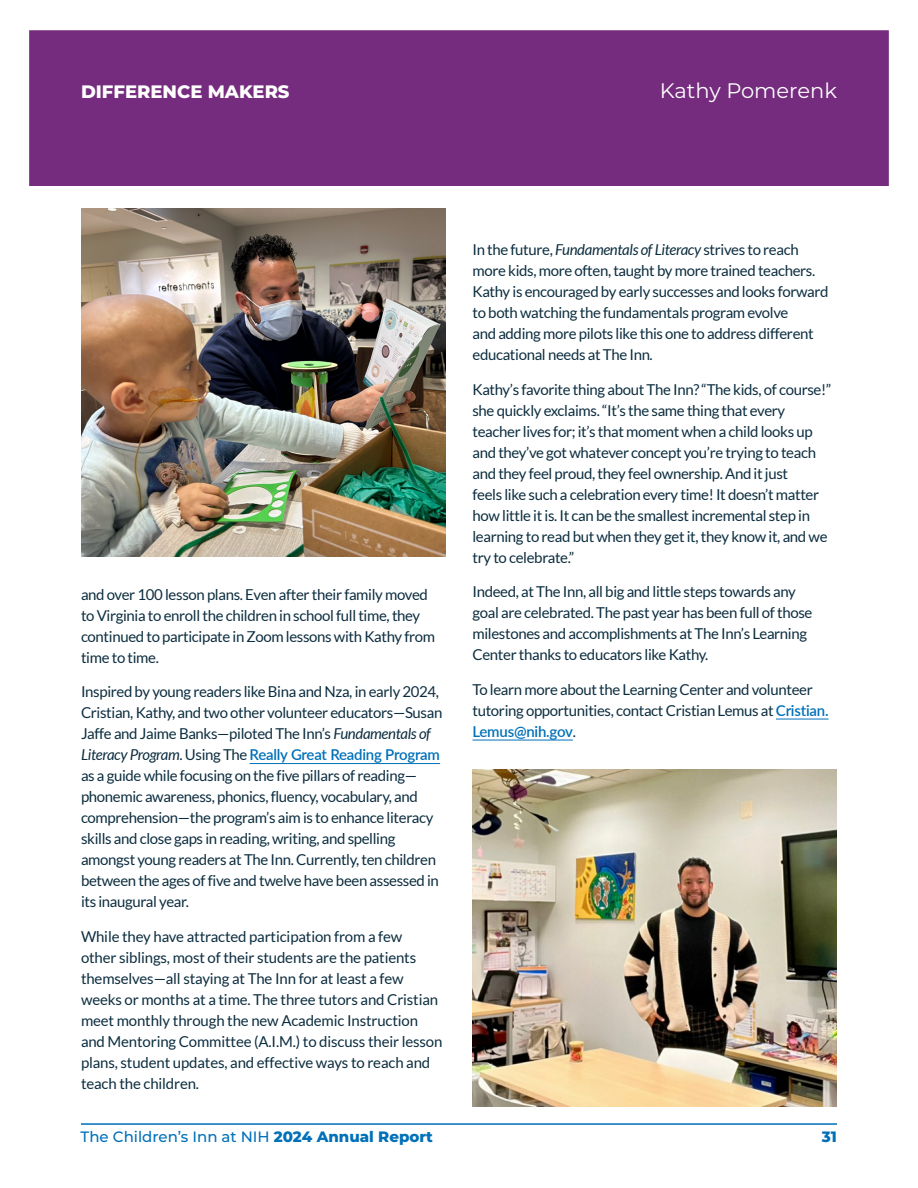
<style>
.page{position:relative;width:918px;height:1188px;background:#fff}
.page>*{position:absolute;margin:0;border:0;box-sizing:border-box;transform-origin:0 0}
.t1{font:21px "Montserrat";color:#fff}
.t2{font:800 18px "Montserrat";color:#fff}
.t3{font:15px/21px "Lato";letter-spacing:-.025em;color:#0c2d3f}
.t4{font:500 15px "Montserrat";color:#0070b9}
.t5{font:800 15px "Montserrat";color:#0070b9}
.s1{font-style:italic}
.s2{font-weight:600;color:#0070b9}
.s3{font-weight:800}
</style>
<div class="page">
<img style="left:29px;top:30px;width:860px;height:1095px">
<p class="t2" style="left:81px;top:79px;width:210px">DIFFERENCE MAKERS</p>
<h1 class="t1" style="left:660px;top:76px;width:179px">Kathy Pomerenk</h1>
<p class="t3" style="left:81px;top:584px;width:356px">and over 100 lesson plans. Even after their family moved to Virginia to enroll the children in school full time, they continued to participate in Zoom lessons with Kathy from time to time.</p>
<p class="t3" style="left:81px;top:681px;width:363px">Inspired by young readers like Bina and Nza, in early 2024, Cristian, Kathy, and two other volunteer educators—Susan Jaffe and Jaime Banks—piloted The Inn’s <span class="s1">Fundamentals of Literacy Program</span>. Using The <span class="s2">Really Great Reading Program </span>as a guide while focusing on the five pillars of reading— phonemic awareness, phonics, fluency, vocabulary, and comprehension—the program’s aim is to enhance literacy skills and close gaps in reading, writing, and spelling amongst young readers at The Inn. Currently, ten children between the ages of five and twelve have been assessed in its inaugural year.</p>
<p class="t3" style="left:81px;top:926px;width:363px">While they have attracted participation from a few<br>other siblings, most of their students are the patients themselves—all staying at The Inn for at least a few weeks or months at a time. The three tutors and Cristian meet monthly through the new Academic Instruction and Mentoring Committee (A.I.M.) to discuss their lesson plans, student updates, and effective ways to reach and teach the children.</p>
<p class="t3" style="left:472px;top:239px;width:358px">In the future, <span class="s1">Fundamentals of Literacy</span> strives to reach more kids, more often, taught by more trained teachers.<br>Kathy is encouraged by early successes and looks forward to both watching the fundamentals program evolve<br>and adding more pilots like this one to address different educational needs at The Inn.</p>
<p class="t3" style="left:472px;top:379px;width:360px">Kathy’s favorite thing about The Inn? “The kids, of course!” she quickly exclaims. “It’s the same thing that every teacher lives for; it’s that moment when a child looks up and they’ve got whatever concept you’re trying to teach and they feel proud, they feel ownership. And it just<br>feels like such a celebration every time! It doesn’t matter how little it is. It can be the smallest incremental step in learning to read but when they get it, they know it, and we try to celebrate.”</p>
<p class="t3" style="left:472px;top:581px;width:341px">Indeed, at The Inn, all big and little steps towards any goal are celebrated. The past year has been full of those milestones and accomplishments at The Inn’s Learning Center thanks to educators like Kathy.</p>
<p class="t3" style="left:472px;top:679px;width:358px">To learn more about the Learning Center and volunteer tutoring opportunities, contact Cristian Lemus at <span class="s2">Cristian.<br>Lemus@nih.gov</span>.</p>
<p class="t4" style="left:81px;top:1126px;width:354px">The Children’s Inn at NIH <span class="s3">2024 Annual Report</span></p>
<p class="t5" style="left:822px;top:1125px;width:17px">31</p>
</div>
